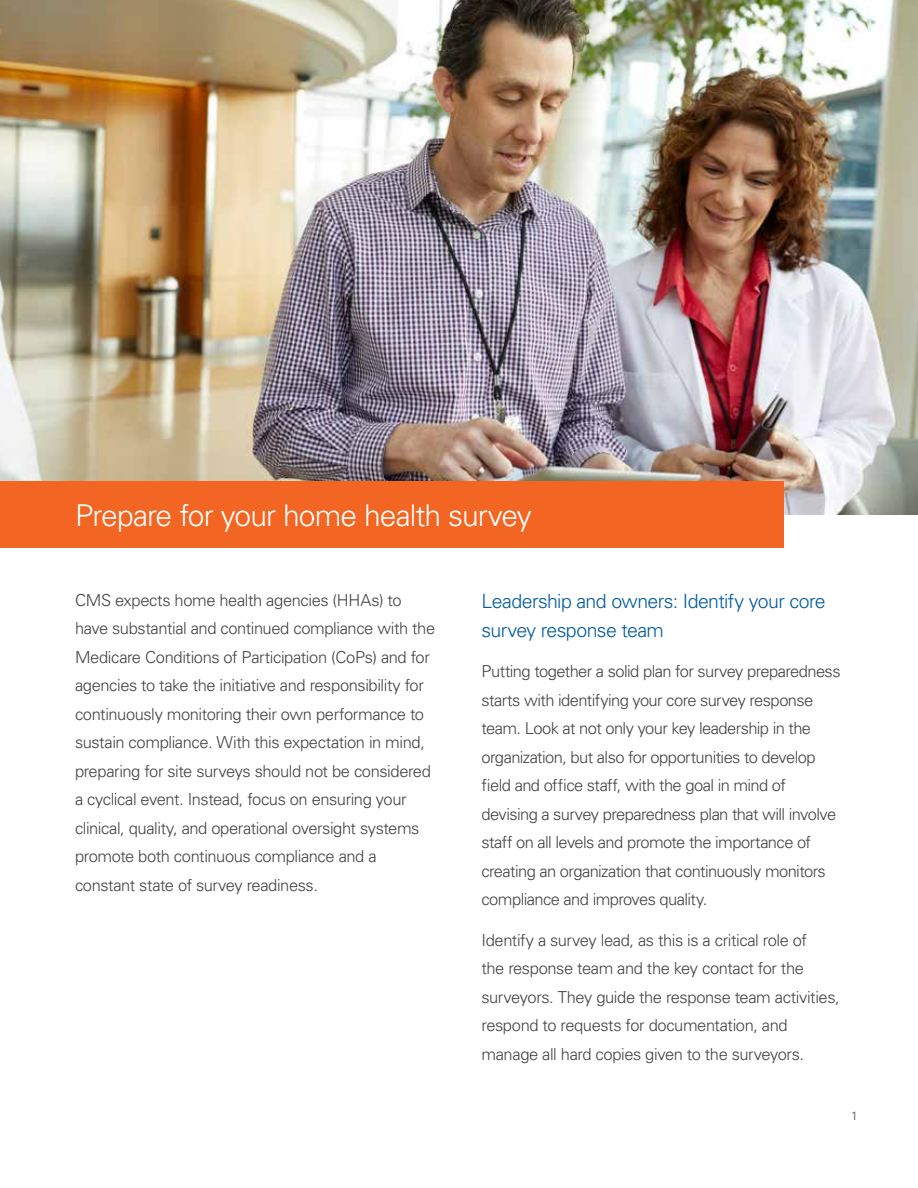
<style>
.page{position:relative;width:918px;height:1188px;background:#fff}
.page>*{position:absolute;margin:0;border:0;box-sizing:border-box;transform-origin:0 0}
.t1{font:300 30px "Univers LT Std";letter-spacing:-.035em;color:#fff}
.t2{font:300 19.5px/28.5px "Univers LT Std";letter-spacing:-.03em;color:#005b9e}
.t3{font:300 16.5px/28.5px "Univers LT Std";letter-spacing:-.025em;color:#424243}
.t4{font:300 12px "Univers LT Std";color:#424243}
</style>
<div class="page">
<img style="left:0;top:0;width:918px;height:515px">
<div style="left:0;top:482px;width:784px;height:66px;background:#f26522"></div>
<h1 class="t1" style="left:75px;top:497px;width:458px">Prepare for your home health survey</h1>
<p class="t3" style="left:75px;top:586px;width:362px">CMS expects home health agencies (HHAs) to have substantial and continued compliance with the Medicare Conditions of Participation (CoPs) and for agencies to take the initiative and responsibility for continuously monitoring their own performance to sustain compliance. With this expectation in mind, preparing for site surveys should not be considered a cyclical event. Instead, focus on ensuring your clinical, quality, and operational oversight systems promote both continuous compliance and a constant state of survey readiness.</p>
<p class="t2" style="left:482px;top:587px;width:346px">Leadership and owners: Identify your core survey response team</p>
<p class="t3" style="left:482px;top:657px;width:361px">Putting together a solid plan for survey preparedness starts with identifying your core survey response team. Look at not only your key leadership in the organization, but also for opportunities to develop field and office staff, with the goal in mind of devising a survey preparedness plan that will involve staff on all levels and promote the importance of creating an organization that continuously monitors compliance and improves quality.</p>
<p class="t3" style="left:482px;top:926px;width:360px">Identify a survey lead, as this is a critical role of<br>the response team and the key contact for the surveyors. They guide the response team activities, respond to requests for documentation, and manage all hard copies given to the surveyors.</p>
<p class="t4" style="left:851px;top:1109px;width:8px">1</p>
</div>
